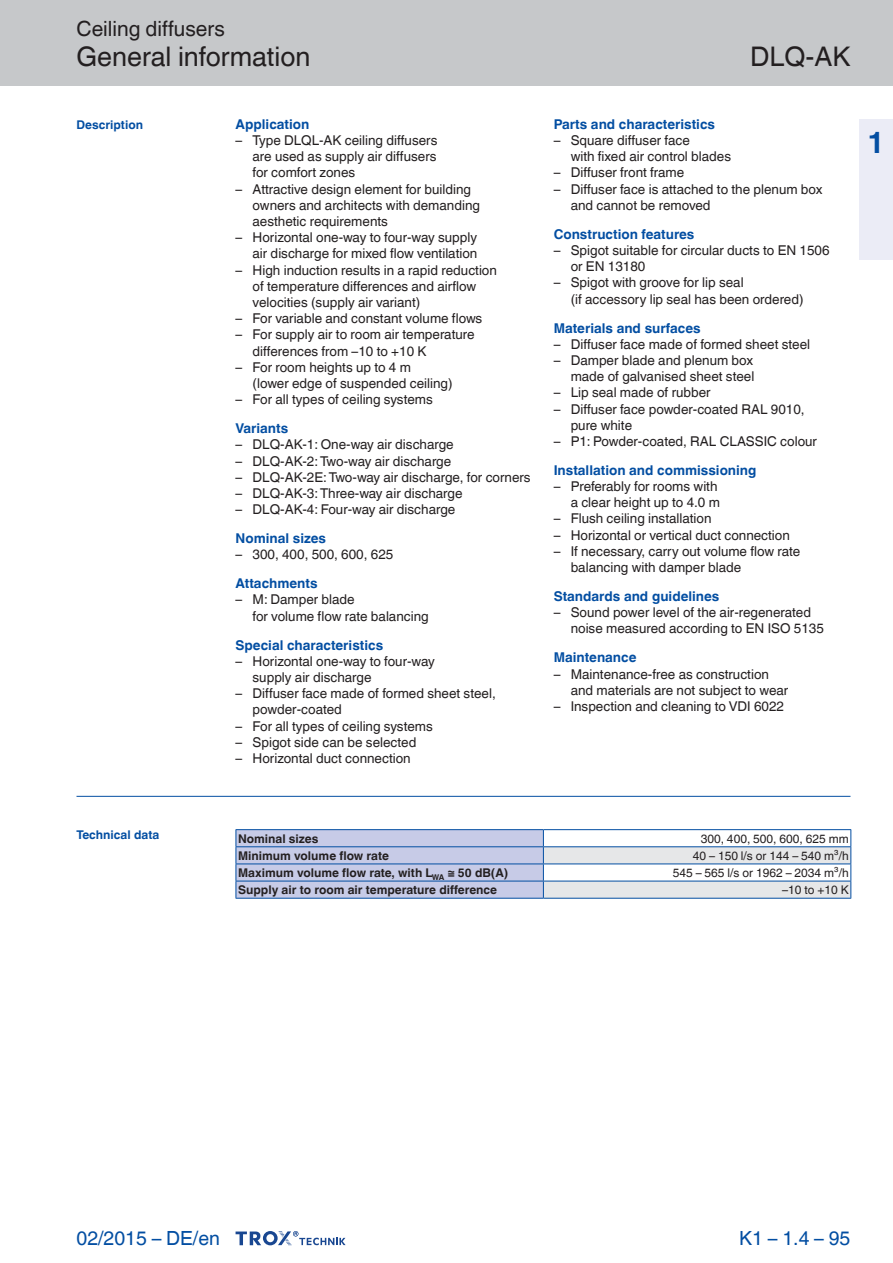
<style>
.page{position:relative;width:893px;height:1263px;background:#fff}
.page>*{position:absolute;margin:0;border:0;box-sizing:border-box;transform-origin:0 0}
.t1{font:700 30px "TROX Helvetica";color:#034ea2}
.t2{font:27px "TROX Helvetica";color:#231f20}
.t3{font:21px "TROX Helvetica";color:#231f20}
.t4{font:19.5px "TROX Helvetica";color:#034ea2}
.t5{font:13.5px/16.2px "TROX Helvetica";color:#231f20}
.t6{font:700 13.5px "TROX Helvetica";color:#034ea2}
.t7{font:700 12px "TROX Helvetica";color:#231f20}
.t8{font:12px "TROX Helvetica";color:#231f20}
.t9{font:700 12px "TROX Helvetica";color:#034ea2}
.s1{font-weight:700;color:#034ea2}
</style>
<div class="page">
<div style="left:0;top:0;width:893px;height:85px;background:#c6c8ca"></div>
<svg style="left:236px;top:1231px;width:110px;height:15px"></svg>
<div style="left:859px;top:119px;width:34px;height:140px;background:#ebecf6"></div>
<hr style="left:76px;top:796px;width:774px;height:1px;background:#034ea2">
<hr style="left:236px;top:829px;width:307px;height:1px;background:#034ea2">
<hr style="left:543px;top:829px;width:308px;height:1px;background:#034ea2">
<hr style="left:236px;top:898px;width:307px;height:1px;background:#034ea2">
<hr style="left:543px;top:898px;width:308px;height:1px;background:#034ea2">
<svg style="left:236px;top:830px;width:615px;height:68px"></svg>
<p class="t3" style="left:76px;top:12px;width:150px">Ceiling diffusers</p>
<p class="t2" style="left:76px;top:35px;width:235px">General information</p>
<p class="t9" style="left:76px;top:115px;width:68px">Description</p>
<p class="t6" style="left:236px;top:113px;width:75px">Application</p>
<p class="t5" style="left:253px;top:131px;width:186px;text-align:justify;text-indent:-17px">– Type DLQL-AK ceiling diffusers are used as supply air diffusers for comfort zones</p>
<p class="t5" style="left:253px;top:179px;width:229px;text-indent:-17px">– Attractive design element for building owners and architects with demanding aesthetic requirements</p>
<p class="t5" style="left:236px;top:228px;width:243px;text-align:right">– Horizontal one-way to four-way supply air discharge for mixed flow ventilation</p>
<p class="t5" style="left:253px;top:260px;width:246px;text-indent:-17px">– High induction results in a rapid reduction of temperature differences and airflow velocities (supply air variant)</p>
<p class="t5" style="left:236px;top:309px;width:248px">– For variable and constant volume flows</p>
<p class="t5" style="left:253px;top:325px;width:223px;text-indent:-17px">– For supply air to room air temperature differences from –10 to +10 K</p>
<p class="t5" style="left:253px;top:358px;width:202px;text-indent:-17px">– For room heights up to 4 m<br>(lower edge of suspended ceiling)</p>
<p class="t5" style="left:236px;top:384px;width:199px;line-height:29px">– For all types of ceiling systems<br><span class="s1">Variants</span></p>
<p class="t5" style="left:236px;top:435px;width:220px">– DLQ-AK-1: One-way air discharge</p>
<p class="t5" style="left:236px;top:451px;width:217px">– DLQ-AK-2: Two-way air discharge</p>
<p class="t5" style="left:236px;top:468px;width:297px">– DLQ-AK-2E: Two-way air discharge, for corners</p>
<p class="t5" style="left:236px;top:484px;width:228px">– DLQ-AK-3: Three-way air discharge</p>
<p class="t5" style="left:236px;top:494px;width:221px;line-height:29px">– DLQ-AK-4: Four-way air discharge<br><span class="s1">Nominal sizes</span></p>
<p class="t5" style="left:236px;top:539px;width:159px;line-height:29px">– 300, 400, 500, 600, 625<br><span class="s1">Attachments</span></p>
<p class="t5" style="left:253px;top:590px;width:178px;text-indent:-17px">– M: Damper blade<br>for volume flow rate balancing</p>
<p class="t6" style="left:236px;top:634px;width:149px">Special characteristics</p>
<p class="t5" style="left:253px;top:652px;width:184px;text-indent:-17px">– Horizontal one-way to four-way supply air discharge</p>
<p class="t5" style="left:253px;top:684px;width:245px;text-indent:-17px">– Diffuser face made of formed sheet steel, powder-coated</p>
<p class="t5" style="left:236px;top:716px;width:199px">– For all types of ceiling systems</p>
<p class="t5" style="left:236px;top:733px;width:182px">– Spigot side can be selected</p>
<p class="t5" style="left:236px;top:749px;width:177px">– Horizontal duct connection</p>
<p class="t2" style="left:750px;top:35px;width:102px">DLQ-AK</p>
<p class="t6" style="left:554px;top:113px;width:163px">Parts and characteristics</p>
<p class="t5" style="left:571px;top:131px;width:162px;text-indent:-17px">– Square diffuser face<br>with fixed air control blades</p>
<p class="t5" style="left:554px;top:163px;width:132px">– Diffuser front frame</p>
<p class="t5" style="left:571px;top:179px;width:253px;text-indent:-17px">– Diffuser face is attached to the plenum box and cannot be removed</p>
<p class="t6" style="left:554px;top:223px;width:142px">Construction features</p>
<p class="t5" style="left:571px;top:241px;width:260px;text-indent:-17px">– Spigot suitable for circular ducts to EN 1506 or EN 13180</p>
<p class="t5" style="left:571px;top:273px;width:234px;text-indent:-17px">– Spigot with groove for lip seal<br>(if accessory lip seal has been ordered)</p>
<p class="t6" style="left:554px;top:317px;width:148px">Materials and surfaces</p>
<p class="t5" style="left:554px;top:334px;width:258px">– Diffuser face made of formed sheet steel</p>
<p class="t5" style="left:554px;top:351px;width:202px;text-align:right">– Damper blade and plenum box made of galvanised sheet steel</p>
<p class="t5" style="left:554px;top:383px;width:158px">– Lip seal made of rubber</p>
<p class="t5" style="left:571px;top:399px;width:235px;text-indent:-17px">– Diffuser face powder-coated RAL 9010, pure white</p>
<p class="t5" style="left:554px;top:425px;width:265px;line-height:29px">– P1: Powder-coated, RAL CLASSIC colour<br><span class="s1">Installation and commissioning</span></p>
<p class="t5" style="left:554px;top:477px;width:168px;text-align:right">– Preferably for rooms with a clear height up to 4.0 m</p>
<p class="t5" style="left:554px;top:509px;width:159px">– Flush ceiling installation</p>
<p class="t5" style="left:554px;top:525px;width:238px">– Horizontal or vertical duct connection</p>
<p class="t5" style="left:571px;top:542px;width:231px;text-indent:-17px">– If necessary, carry out volume flow rate balancing with damper blade</p>
<p class="t6" style="left:554px;top:585px;width:167px">Standards and guidelines</p>
<p class="t5" style="left:571px;top:603px;width:255px;text-indent:-17px">– Sound power level of the air-regenerated noise measured according to EN ISO 5135</p>
<p class="t6" style="left:554px;top:647px;width:84px">Maintenance</p>
<p class="t5" style="left:571px;top:664px;width:219px;text-indent:-17px">– Maintenance-free as construction and materials are not subject to wear</p>
<p class="t5" style="left:554px;top:697px;width:232px">– Inspection and cleaning to VDI 6022</p>
<p class="t1" style="left:867px;top:118px;width:19px">1</p>
<p class="t9" style="left:76px;top:825px;width:84px">Technical data</p>
<p class="t7" style="left:238px;top:828px;width:82px">Nominal sizes</p>
<p class="t8" style="left:701px;top:828px;width:149px">300, 400, 500, 600, 625 mm</p>
<p class="t7" style="left:238px;top:846px;width:152px">Minimum volume flow rate</p>
<p class="t8" style="left:693px;top:846px;width:157px">40 – 150 l/s or 144 – 540 m³/h</p>
<p class="t7" style="left:238px;top:863px;width:272px">Maximum volume flow rate, with L<sub>WA</sub> ≅ 50 dB(A)</p>
<p class="t8" style="left:673px;top:863px;width:177px">545 – 565 l/s or 1962 – 2034 m³/h</p>
<p class="t7" style="left:238px;top:880px;width:261px">Supply air to room air temperature difference</p>
<p class="t8" style="left:782px;top:880px;width:68px">–10 to +10 K</p>
<p class="t4" style="left:76px;top:1222px;width:145px">02/2015 – DE/en</p>
<p class="t4" style="left:739px;top:1222px;width:113px">K 1 – 1.4 – 95</p>
</div>
